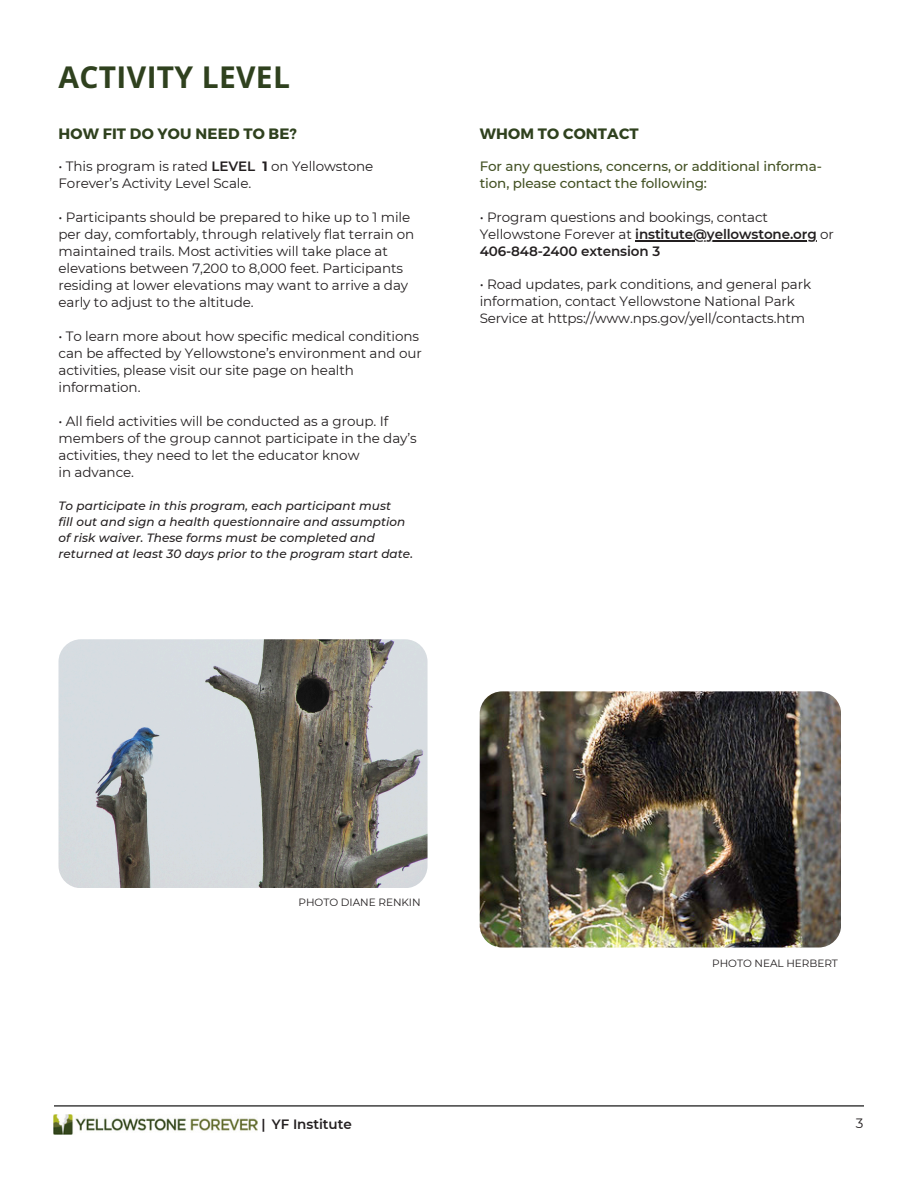
<style>
.page{position:relative;width:918px;height:1188px;background:#fff}
.page>*{position:absolute;margin:0;border:0;box-sizing:border-box;transform-origin:0 0}
.t1{font:700 30px "Open Sans";letter-spacing:.01em;color:#2f411e}
.t2{font:700 15px "Montserrat";letter-spacing:.01em;color:#2f411e}
.t3{font:13.5px/17px "Montserrat";letter-spacing:-.005em;color:#231f20}
.t4{font:500 13.5px/16.8px "Montserrat";letter-spacing:-.01em;color:#435124}
.t5{font:600 13.5px "Montserrat";letter-spacing:-.005em;color:#231f20}
.t6{font:italic 500 12px/16px "Montserrat";letter-spacing:.005em;color:#231f20}
.t7{font:10.5px "Montserrat";letter-spacing:-.005em;color:#231f20}
.s1{font-weight:600}
.s2{font-weight:700}
</style>
<div class="page">
<img style="left:54px;top:1115px;width:203px;height:19px">
<img style="left:58px;top:639px;width:370px;height:249px;border-radius:23px">
<img style="left:480px;top:691px;width:361px;height:257px;border-radius:22px">
<hr style="left:635px;top:240px;width:182px;height:1px;background:#231f20">
<hr style="left:54px;top:1105px;width:810px;height:1px;background:#000">
<h4 class="t1" style="left:58px;top:56px;width:233px">ACTIVITY LEVEL</h4>
<h4 class="t2" style="left:58px;top:124px;width:240px">HOW FIT DO YOU NEED TO BE?</h4>
<h4 class="t2" style="left:480px;top:124px;width:161px">WHOM TO CONTACT</h4>
<h5 class="t3" style="left:58px;top:158px;width:316px">• This program is rated <span class="s1">LEVEL</span> <span class="s2">1</span> on Yellowstone<br>Forever’s Activity Level Scale.</h5>
<h2 class="t3" style="left:58px;top:209px;width:357px">• Participants should be prepared to hike up to 1 mile per day, comfortably, through relatively flat terrain on maintained trails. Most activities will take place at elevations between 7,200 to 8,000 feet. Participants residing at lower elevations may want to arrive a day early to adjust to the altitude.</h2>
<h3 class="t3" style="left:58px;top:328px;width:365px">• To learn more about how specific medical conditions can be affected by Yellowstone’s environment and our activities, please visit our site page on health information.</h3>
<h4 class="t3" style="left:58px;top:413px;width:360px">• All field activities will be conducted as a group. If members of the group cannot participate in the day’s activities, they need to let the educator know<br>in advance.</h4>
<h4 class="t6" style="left:58px;top:498px;width:356px">To participate in this program, each participant must<br>fill out and sign a health questionnaire and assumption of risk waiver. These forms must be completed and returned at least 30 days prior to the program start date.</h4>
<p class="t4" style="left:480px;top:158px;width:344px">For any questions, concerns, or additional informa&shy;tion, please contact the following:</p>
<p class="t3" style="left:480px;top:209px;width:356px">• Program questions and bookings, contact<br>Yellowstone Forever at <span class="s1">institute@yellowstone.org</span> or</p>
<p class="t5" style="left:480px;top:243px;width:182px">406-848-2400 extension 3</p>
<p class="t3" style="left:480px;top:276px;width:333px">• Road updates, park conditions, and general park</p>
<p class="t3" style="left:480px;top:293px;width:327px">information, contact Yellowstone National Park<br>Service at https://www.nps.gov/yell/contacts.htm</p>
<p class="t7" style="left:299px;top:896px;width:124px">PHOTO DIANE RENKIN</p>
<p class="t7" style="left:712px;top:956px;width:127px">PHOTO NEAL HERBERT</p>
<h3 class="t5" style="left:272px;top:1116px;width:81px">YF Institute</h3>
<p class="t3" style="left:856px;top:1115px;width:9px">3</p>
<p class="t5" style="left:261px;top:1116px;width:6px">|</p>
</div>
